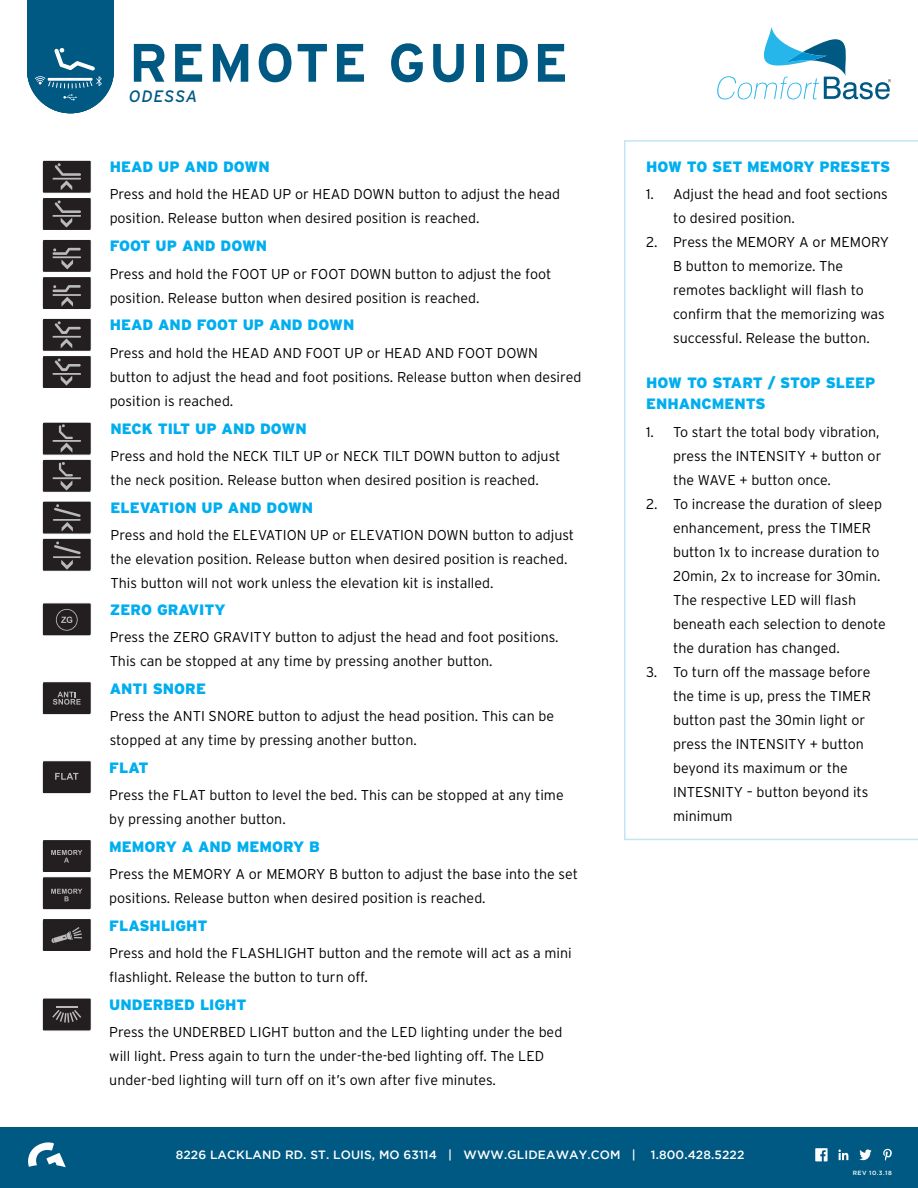
<style>
.page{position:relative;width:918px;height:1188px;background:#fff}
.page>*{position:absolute;margin:0;border:0;box-sizing:border-box;transform-origin:0 0}
.t1{font:700 54px "Interstate";letter-spacing:.05em;color:#005983}
.t2{font:italic 16.5px "Interstate";letter-spacing:.04em;color:#005983}
.t3{font:900 15px/21px "Interstate";color:#00aeef}
.t4{font:300 14.25px/24px "Interstate";color:#000}
.t5{font:500 12px "Gotham";letter-spacing:.01em;color:#fff}
.t6{font:500 6px "Gotham";letter-spacing:.075em;color:#fff}
</style>
<div class="page">
<div style="left:0;top:1127px;width:918px;height:61px;background:#005983"></div>
<svg style="left:28px;top:1142px;width:38px;height:25px"></svg>
<svg style="left:883px;top:1149px;width:9px;height:12px"></svg>
<svg style="left:815px;top:1148px;width:13px;height:13px"></svg>
<svg style="left:838px;top:1149px;width:10px;height:11px"></svg>
<svg style="left:859px;top:1149px;width:13px;height:11px"></svg>
<svg style="left:717px;top:27px;width:174px;height:72px"></svg>
<div style="left:27px;top:0;width:87px;height:70px;background:#005983"></div>
<div style="left:27px;top:26px;width:87px;height:87px;background:#005983;border-radius:50%"></div>
<svg style="left:35px;top:48px;width:67px;height:40px"></svg>
<svg style="left:63px;top:94px;width:14px;height:6px"></svg>
<svg style="left:42px;top:160px;width:49px;height:70px;background:#4b4748"></svg>
<svg style="left:42px;top:239px;width:49px;height:70px;background:#4b4848"></svg>
<svg style="left:42px;top:318px;width:49px;height:70px;background:#4b4849"></svg>
<svg style="left:42px;top:422px;width:49px;height:70px;background:#484546"></svg>
<svg style="left:42px;top:501px;width:49px;height:70px;background:#494647"></svg>
<svg style="left:42px;top:603px;width:49px;height:33px;background:#373435"></svg>
<svg style="left:42px;top:919px;width:49px;height:32px;background:#363233"></svg>
<svg style="left:42px;top:998px;width:49px;height:33px;background:#3d3a3a"></svg>
<svg style="left:42px;top:840px;width:49px;height:70px;background:#423f40"></svg>
<svg style="left:42px;top:682px;width:49px;height:33px;background:#3b3838"></svg>
<svg style="left:42px;top:761px;width:49px;height:33px;background:#353132"></svg>
<svg style="left:624px;top:140px;width:294px;height:700px"></svg>
<h1 class="t1" style="left:129px;top:33px;width:441px">REMOTE GUIDE</h1>
<p class="t2" style="left:129px;top:87px;width:70px">ODESSA</p>
<p class="t3" style="left:110px;top:156px;width:162px">HEAD UP AND DOWN</p>
<p class="t4" style="left:110px;top:182px;width:452px">Press and hold the HEAD UP or HEAD DOWN button to adjust the head position. Release button when desired position is reached.</p>
<p class="t3" style="left:110px;top:236px;width:159px">FOOT UP AND DOWN</p>
<p class="t4" style="left:110px;top:261px;width:443px">Press and hold the FOOT UP or FOOT DOWN button to adjust the foot position. Release button when desired position is reached.</p>
<p class="t3" style="left:110px;top:314px;width:246px">HEAD AND FOOT UP AND DOWN</p>
<p class="t4" style="left:110px;top:340px;width:473px">Press and hold the HEAD AND FOOT UP or HEAD AND FOOT DOWN button to adjust the head and foot positions. Release button when desired position is reached.</p>
<p class="t3" style="left:111px;top:418px;width:198px">NECK TILT UP AND DOWN</p>
<p class="t4" style="left:111px;top:444px;width:451px">Press and hold the NECK TILT UP or NECK TILT DOWN button to adjust the neck position. Release button when desired position is reached.</p>
<p class="t3" style="left:111px;top:497px;width:204px">ELEVATION UP AND DOWN</p>
<p class="t4" style="left:111px;top:523px;width:465px">Press and hold the ELEVATION UP or ELEVATION DOWN button to adjust the elevation position. Release button when desired position is reached.<br>This button will not work unless the elevation kit is installed.</p>
<p class="t3" style="left:110px;top:599px;width:117px">ZERO GRAVITY</p>
<p class="t4" style="left:110px;top:625px;width:450px">Press the ZERO GRAVITY button to adjust the head and foot positions.<br>This can be stopped at any time by pressing another button.</p>
<p class="t3" style="left:110px;top:678px;width:98px">ANTI SNORE</p>
<p class="t4" style="left:110px;top:704px;width:446px">Press the ANTI SNORE button to adjust the head position. This can be stopped at any time by pressing another button.</p>
<p class="t3" style="left:109px;top:757px;width:41px">FLAT</p>
<p class="t4" style="left:109px;top:783px;width:456px">Press the FLAT button to level the bed. This can be stopped at any time by pressing another button.</p>
<p class="t3" style="left:109px;top:836px;width:212px">MEMORY A AND MEMORY B</p>
<p class="t4" style="left:109px;top:862px;width:470px">Press the MEMORY A or MEMORY B button to adjust the base into the set positions. Release button when desired position is reached.</p>
<p class="t3" style="left:109px;top:915px;width:100px">FLASHLIGHT</p>
<p class="t4" style="left:109px;top:941px;width:464px">Press and hold the FLASHLIGHT button and the remote will act as a mini flashlight. Release the button to turn off.</p>
<p class="t3" style="left:109px;top:994px;width:139px">UNDERBED LIGHT</p>
<p class="t4" style="left:109px;top:1020px;width:454px">Press the UNDERBED LIGHT button and the LED lighting under the bed will light. Press again to turn the under-the-bed lighting off. The LED under-bed lighting will turn off on it’s own after five minutes.</p>
<p class="t3" style="left:646px;top:156px;width:246px">HOW TO SET MEMORY PRESETS</p>
<p class="t4" style="left:673px;top:182px;width:216px;text-indent:-27px">1. Adjust the head and foot sections to desired position.</p>
<p class="t4" style="left:673px;top:230px;width:217px;text-indent:-27px">2. Press the MEMORY A or MEMORY<br>B button to memorize. The remotes backlight will flash to confirm that the memorizing was successful. Release the button.</p>
<p class="t3" style="left:646px;top:372px;width:231px">HOW TO START / STOP SLEEP<br>ENHANCMENTS</p>
<p class="t4" style="left:673px;top:420px;width:210px;text-indent:-27px">1. To start the total body vibration, press the INTENSITY + button or the WAVE + button once.</p>
<p class="t4" style="left:673px;top:492px;width:214px;text-indent:-27px">2. To increase the duration of sleep enhancement, press the TIMER button 1x to increase duration to<br>20min, 2x to increase for 30min.<br>The respective LED will flash beneath each selection to denote the duration has changed.</p>
<p class="t4" style="left:673px;top:660px;width:199px;text-indent:-27px">3. To turn off the massage before the time is up, press the TIMER button past the 30min light or press the INTENSITY + button beyond its maximum or the<br>INTESNITY – button beyond its minimum</p>
<p class="t5" style="left:176px;top:1148px;width:570px">8226 LACKLAND RD. ST. LOUIS, MO 63114 | WWW.GLIDEAWAY.COM | 1.800.428.5222</p>
<p class="t6" style="left:853px;top:1170px;width:40px">REV 10.3.18</p>
</div>
